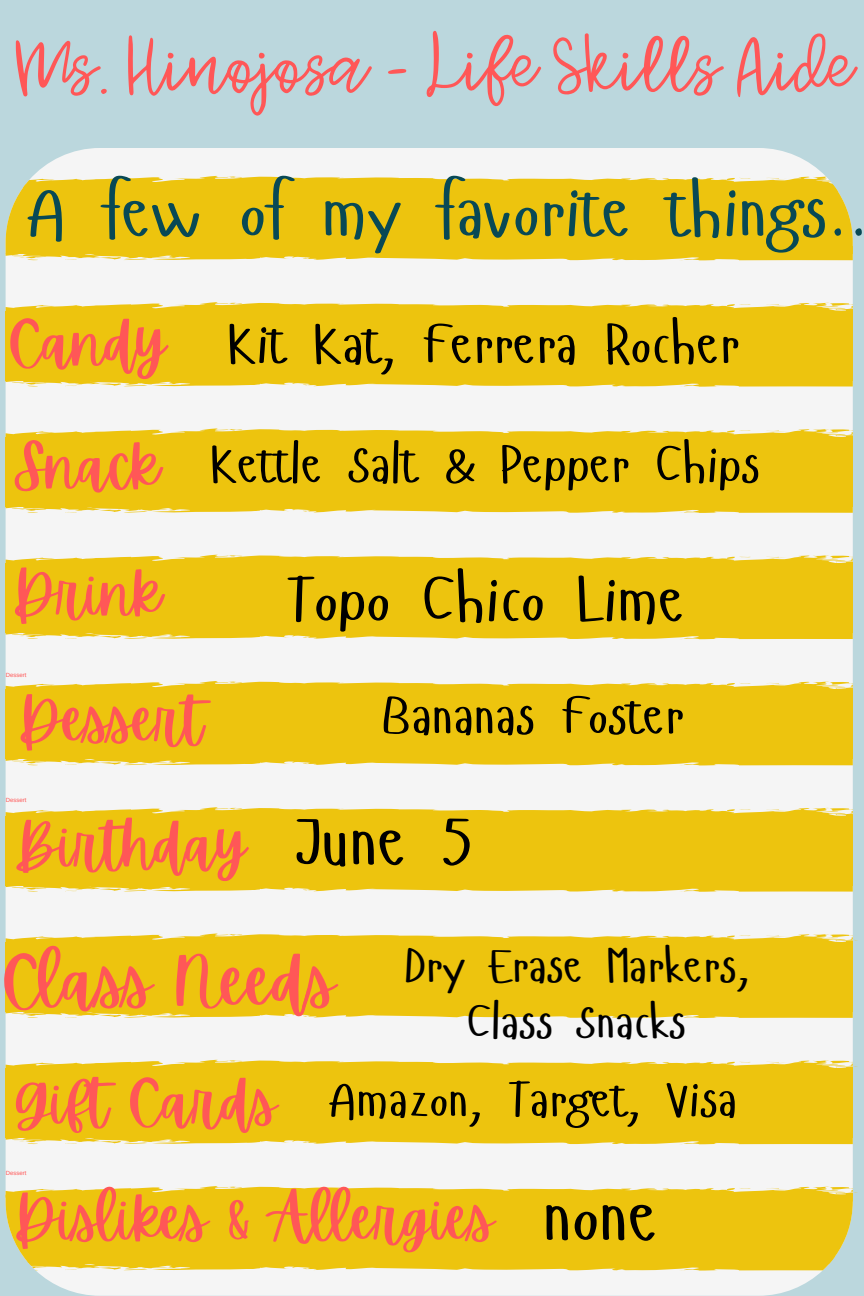
<style>
.page{position:relative;width:864px;height:1296px;background:#bbd7dd}
.page>*{position:absolute;margin:0;border:0;box-sizing:border-box;transform-origin:0 0}
.t1{font:300 73.8px "Jenthill";color:#ff5757}
.t2{font:73.15px "Hangyaboly";color:#000}
.t3{font:72px "Hangyaboly";color:#084955}
.t4{font:70.65px "Hangyaboly";color:#000}
.t5{font:68px "Apricots";color:#ff5757}
.t6{font:64.95px "Hangyaboly";color:#000}
.t7{font:60px/127.1px "Apricots";color:#ff5757}
.t8{font:56.25px "Hangyaboly";color:#000}
.t9{font:53.8px "Hangyaboly";color:#000}
.t10{font:52.65px "Hangyaboly";color:#000}
.t11{font:50.85px "Hangyaboly";color:#000}
.t12{font:47.7px/56.6px "Hangyaboly";color:#000;text-align:center}
.t13{font:6px "Arimo";color:#ff5757}
</style>
<div class="page">
<div style="left:6px;top:148px;width:847px;height:1148px;background:#f5f5f5"></div>
<svg style="left:6px;top:1186px;width:847px;height:85px;background:#ecc61d"></svg>
<svg style="left:32px;top:1259px;width:45px;height:12px"></svg>
<svg style="left:91px;top:1259px;width:59px;height:11px"></svg>
<svg style="left:300px;top:1268px;width:13px;height:2px"></svg>
<svg style="left:272px;top:1259px;width:26px;height:1px"></svg>
<svg style="left:523px;top:1256px;width:21px;height:3px"></svg>
<svg style="left:830px;top:1187px;width:28px;height:8px"></svg>
<svg style="left:766px;top:1188px;width:21px;height:2px"></svg>
<svg style="left:739px;top:1188px;width:12px;height:1px"></svg>
<svg style="left:625px;top:1201px;width:27px;height:2px"></svg>
<svg style="left:414px;top:1199px;width:35px;height:2px"></svg>
<div style="left:6px;top:1060px;width:847px;height:84px;background:#edc40e"></div>
<svg style="left:19px;top:1133px;width:58px;height:12px"></svg>
<svg style="left:91px;top:1133px;width:59px;height:11px"></svg>
<svg style="left:300px;top:1142px;width:13px;height:1px"></svg>
<svg style="left:272px;top:1133px;width:26px;height:1px"></svg>
<svg style="left:523px;top:1130px;width:21px;height:3px"></svg>
<svg style="left:830px;top:1061px;width:28px;height:7px"></svg>
<svg style="left:766px;top:1062px;width:21px;height:2px"></svg>
<svg style="left:739px;top:1062px;width:12px;height:1px"></svg>
<svg style="left:625px;top:1075px;width:27px;height:1px"></svg>
<svg style="left:414px;top:1073px;width:35px;height:2px"></svg>
<div style="left:6px;top:933px;width:847px;height:85px;background:#edc40e"></div>
<svg style="left:19px;top:1007px;width:58px;height:11px"></svg>
<svg style="left:91px;top:1006px;width:59px;height:12px"></svg>
<svg style="left:272px;top:1006px;width:41px;height:11px"></svg>
<svg style="left:523px;top:1003px;width:21px;height:4px"></svg>
<svg style="left:830px;top:934px;width:28px;height:8px"></svg>
<svg style="left:766px;top:935px;width:21px;height:3px"></svg>
<svg style="left:739px;top:935px;width:12px;height:1px"></svg>
<svg style="left:625px;top:948px;width:27px;height:2px"></svg>
<svg style="left:414px;top:946px;width:35px;height:3px"></svg>
<div style="left:6px;top:807px;width:847px;height:85px;background:#edc40e"></div>
<svg style="left:19px;top:881px;width:58px;height:11px"></svg>
<svg style="left:91px;top:880px;width:59px;height:11px"></svg>
<svg style="left:272px;top:880px;width:41px;height:11px"></svg>
<svg style="left:523px;top:877px;width:21px;height:4px"></svg>
<svg style="left:830px;top:808px;width:23px;height:8px"></svg>
<svg style="left:766px;top:809px;width:21px;height:2px"></svg>
<svg style="left:739px;top:809px;width:12px;height:1px"></svg>
<svg style="left:625px;top:822px;width:27px;height:2px"></svg>
<svg style="left:414px;top:820px;width:35px;height:2px"></svg>
<div style="left:6px;top:681px;width:847px;height:84px;background:#edc40e"></div>
<svg style="left:19px;top:754px;width:58px;height:12px"></svg>
<svg style="left:91px;top:754px;width:59px;height:11px"></svg>
<svg style="left:300px;top:763px;width:13px;height:2px"></svg>
<svg style="left:272px;top:754px;width:26px;height:1px"></svg>
<svg style="left:523px;top:751px;width:21px;height:3px"></svg>
<svg style="left:830px;top:682px;width:23px;height:8px"></svg>
<svg style="left:766px;top:683px;width:21px;height:2px"></svg>
<svg style="left:739px;top:683px;width:12px;height:1px"></svg>
<svg style="left:625px;top:696px;width:27px;height:1px"></svg>
<svg style="left:414px;top:694px;width:35px;height:2px"></svg>
<div style="left:6px;top:555px;width:847px;height:84px;background:#edc40e"></div>
<svg style="left:19px;top:628px;width:58px;height:11px"></svg>
<svg style="left:91px;top:628px;width:59px;height:11px"></svg>
<svg style="left:300px;top:637px;width:13px;height:1px"></svg>
<svg style="left:272px;top:628px;width:26px;height:1px"></svg>
<svg style="left:523px;top:625px;width:21px;height:3px"></svg>
<svg style="left:830px;top:556px;width:23px;height:7px"></svg>
<svg style="left:766px;top:557px;width:21px;height:2px"></svg>
<svg style="left:739px;top:557px;width:12px;height:1px"></svg>
<svg style="left:625px;top:570px;width:27px;height:1px"></svg>
<svg style="left:414px;top:568px;width:35px;height:2px"></svg>
<div style="left:6px;top:428px;width:847px;height:85px;background:#edc40e"></div>
<svg style="left:19px;top:502px;width:58px;height:11px"></svg>
<svg style="left:91px;top:501px;width:59px;height:12px"></svg>
<svg style="left:272px;top:501px;width:41px;height:11px"></svg>
<svg style="left:523px;top:498px;width:21px;height:4px"></svg>
<svg style="left:830px;top:429px;width:23px;height:8px"></svg>
<svg style="left:766px;top:430px;width:21px;height:2px"></svg>
<svg style="left:739px;top:430px;width:12px;height:1px"></svg>
<svg style="left:625px;top:443px;width:27px;height:2px"></svg>
<svg style="left:414px;top:441px;width:35px;height:2px"></svg>
<div style="left:6px;top:302px;width:847px;height:85px;background:#edc40e"></div>
<svg style="left:19px;top:376px;width:58px;height:11px"></svg>
<svg style="left:91px;top:375px;width:59px;height:11px"></svg>
<svg style="left:300px;top:384px;width:13px;height:2px"></svg>
<svg style="left:272px;top:375px;width:26px;height:1px"></svg>
<svg style="left:523px;top:372px;width:21px;height:4px"></svg>
<svg style="left:830px;top:303px;width:23px;height:8px"></svg>
<svg style="left:766px;top:304px;width:21px;height:2px"></svg>
<svg style="left:739px;top:304px;width:12px;height:1px"></svg>
<svg style="left:625px;top:317px;width:27px;height:2px"></svg>
<svg style="left:414px;top:315px;width:35px;height:2px"></svg>
<svg style="left:6px;top:176px;width:847px;height:84px;background:#ecc61b"></svg>
<svg style="left:19px;top:249px;width:58px;height:12px"></svg>
<svg style="left:91px;top:249px;width:59px;height:11px"></svg>
<svg style="left:300px;top:258px;width:13px;height:1px"></svg>
<svg style="left:272px;top:249px;width:26px;height:1px"></svg>
<svg style="left:523px;top:246px;width:21px;height:3px"></svg>
<svg style="left:766px;top:178px;width:21px;height:2px"></svg>
<svg style="left:739px;top:178px;width:12px;height:1px"></svg>
<svg style="left:625px;top:191px;width:27px;height:1px"></svg>
<svg style="left:414px;top:189px;width:35px;height:2px"></svg>
<p class="t1" style="left:15px;top:22px;width:841px">Ms. Hinojosa - Life Skills Aide</p>
<p class="t3" style="left:26px;top:166px;width:845px">A few of my favorite things..</p>
<p class="t7" style="left:7px;top:281px;width:160px">Candy</p>
<p class="t7" style="left:12px;top:404px;width:151px">Snack<br>Drink</p>
<p class="t8" style="left:228px;top:308px;width:513px">Kit Kat, Ferrera Rocher</p>
<p class="t10" style="left:211px;top:431px;width:551px">Kettle Salt &amp; Pepper Chips</p>
<p class="t6" style="left:286px;top:558px;width:401px">Topo Chico Lime</p>
<p class="t13" style="left:6px;top:672px;width:22px">Dessert</p>
<p class="t7" style="left:18px;top:658px;width:187px">Dessert</p>
<p class="t13" style="left:6px;top:797px;width:22px">Dessert</p>
<p class="t7" style="left:13px;top:783px;width:234px">Birthday</p>
<p class="t9" style="left:381px;top:681px;width:304px">Bananas Foster</p>
<p class="t4" style="left:295px;top:796px;width:178px">June 5</p>
<p class="t5" style="left:1px;top:943px;width:336px">Class Needs</p>
<p class="t12" style="left:404px;top:936px;width:346px">Dry Erase Markers,<br>Class Snacks</p>
<p class="t7" style="left:13px;top:1040px;width:265px">Gift Cards</p>
<p class="t11" style="left:328px;top:1067px;width:411px">Amazon, Target, Visa</p>
<p class="t13" style="left:6px;top:1170px;width:22px">Dessert</p>
<p class="t7" style="left:13px;top:1156px;width:482px">Dislikes &amp; Allergies</p>
<p class="t2" style="left:543px;top:1169px;width:117px">none</p>
</div>
